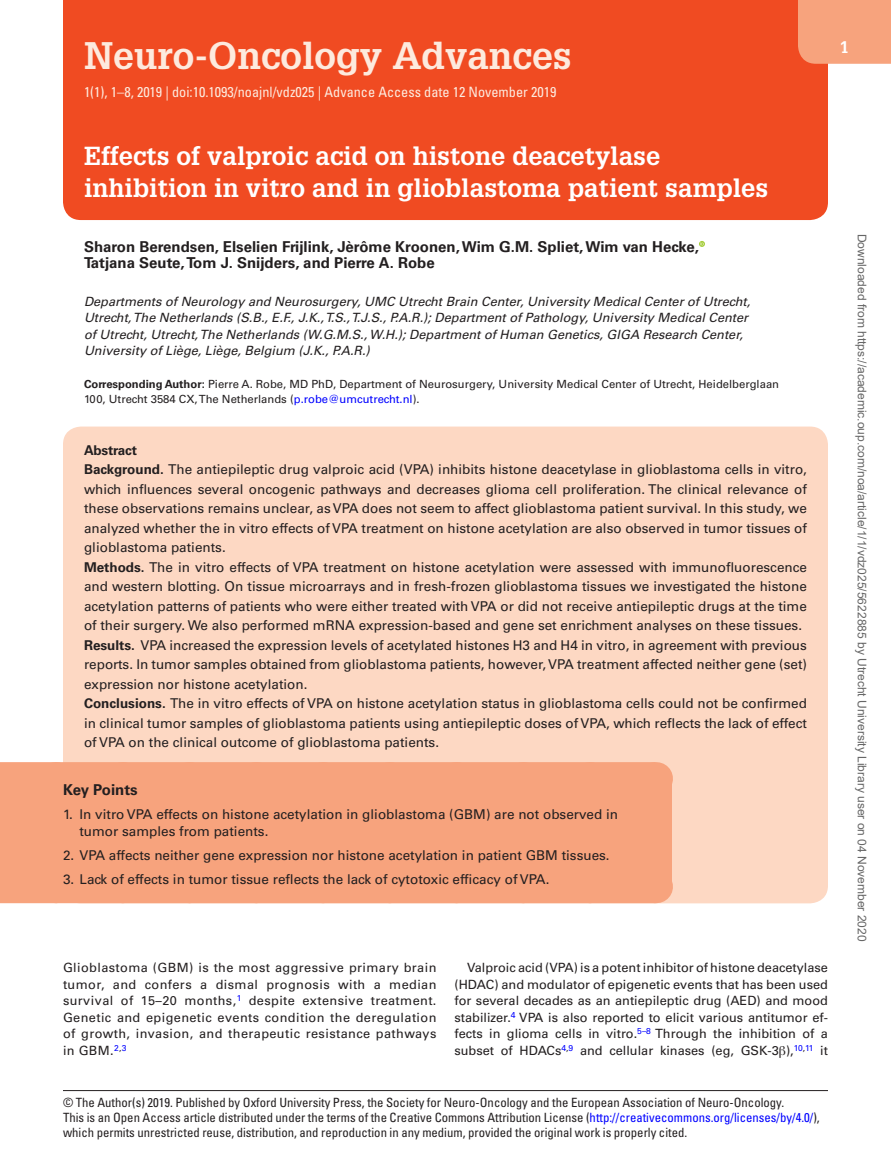
<style>
.page{position:relative;width:891px;height:1175px;background:#fff}
.page>*{position:absolute;margin:0;border:0;box-sizing:border-box;transform-origin:0 0}
.t1{font:700 37.5px "Glypha LT Std";color:#fdeade}
.t2{font:700 25.5px/31.5px "Glypha LT Std";color:#fff}
.t3{font:700 16.5px "Glypha LT Std";color:#fff}
.t4{font:700 15px/16.5px "Univers LT Std";color:#231f20}
.t5{font:condensed 14.25px "Univers LT Std";color:#fdeade}
.t6{font:13.5px/19.5px "Univers LT Std";color:#231f20}
.t7{font:12.75px/16.5px "Univers LT Std";letter-spacing:.005em;color:#231f20;text-align:justify}
.t8{font:condensed 12.75px/15px "Univers LT Std";color:#231f20}
.t9{font:italic 12.75px/16.5px "Univers LT Std";color:#231f20}
.t10{font:12px "Arial";color:#666}
.t11{font:11.25px/15px "Univers LT Std";color:#231f20}
.s1{font-weight:700}
.s2{color:#00f}
.s3{font-family:"Gandhari Unicode"}
</style>
<div class="page">
<div style="left:63px;top:0;width:765px;height:166px;background:#f04b22"></div>
<div style="left:798px;top:0;width:93px;height:64px;background:#f7a37d"></div>
<hr style="left:63px;top:1090px;width:765px;height:1px;background:#231f20">
<div style="left:63px;top:426px;width:765px;height:477px;background:#fdd8c3;border-radius:18px"></div>
<div style="left:0;top:779px;width:672px;height:35px;background:#f7a37d"></div>
<div style="left:0;top:762px;width:656px;height:33px;background:#f7a37d"></div>
<hr style="left:656px;top:762px;width:1px;height:33px;background:#f7a37d">
<div style="left:0;top:796px;width:672px;height:57px;background:#f7a37d"></div>
<div style="left:0;top:836px;width:672px;height:41px;background:#f7a37d"></div>
<div style="left:0;top:860px;width:672px;height:27px;background:#f7a37d"></div>
<div style="left:0;top:870px;width:656px;height:33px;background:#f7a37d"></div>
<hr style="left:656px;top:870px;width:1px;height:33px;background:#f7a37d">
<svg style="left:699px;top:241px;width:6px;height:6px"></svg>
<div style="left:63px;top:166px;width:765px;height:54px;background:#f04b22"></div>
<h1 class="t1" style="left:84px;top:32px;width:489px">Neuro-Oncology Advances</h1>
<p class="t5" style="left:84px;top:83px;width:474px">1(1), 1–8, 2019 | doi:10.1093/noajnl/vdz025 | Advance Access date 12 November 2019</p>
<p class="t3" style="left:840px;top:37px;width:11px">1</p>
<h2 class="t2" style="left:84px;top:140px;width:686px">Effects of valproic acid on histone deacetylase inhibition in vitro and in glioblastoma patient samples</h2>
<p class="t4" style="left:84px;top:238px;width:616px">Sharon Berendsen, Elselien Frijlink, Jèrôme Kroonen, Wim G.M. Spliet, Wim van Hecke,<br>Tatjana Seute, Tom J. Snijders, and Pierre A. Robe</p>
<p class="t9" style="left:84px;top:293px;width:668px">Departments of Neurology and Neurosurgery, UMC Utrecht Brain Center, University Medical Center of Utrecht, Utrecht, The Netherlands (S.B., E.F., J.K., T.S., T.J.S., P.A.R.); Department of Pathology, University Medical Center of Utrecht, Utrecht, The Netherlands (W.G.M.S., W.H.); Department of Human Genetics, GIGA Research Center, University of Liège, Liège, Belgium (J.K., P.A.R.)</p>
<p class="t11" style="left:84px;top:376px;width:697px"><span class="s1">Corresponding Author:</span> Pierre A. Robe, MD PhD, Department of Neurosurgery, University Medical Center of Utrecht, Heidelberglaan<br>100, Utrecht 3584 CX, The Netherlands (<span class="s2">p.robe@umcutrecht.nl</span>).</p>
<p class="t6" style="left:84px;top:440px;width:725px"><span class="s1">Abstract<br>Background.</span> The antiepileptic drug valproic acid (VPA) inhibits histone deacetylase in glioblastoma cells in vitro, which influences several oncogenic pathways and decreases glioma cell proliferation. The clinical relevance of these observations remains unclear, as VPA does not seem to affect glioblastoma patient survival. In this study, we analyzed whether the in vitro effects of VPA treatment on histone acetylation are also observed in tumor tissues of glioblastoma patients.<br><span class="s1">Methods.</span> The in vitro effects of VPA treatment on histone acetylation were assessed with immunofluorescence and western blotting. On tissue microarrays and in fresh-frozen glioblastoma tissues we investigated the histone acetylation patterns of patients who were either treated with VPA or did not receive antiepileptic drugs at the time of their surgery. We also performed mRNA expression-based and gene set enrichment analyses on these tissues.<br><span class="s1">Results.</span> VPA increased the expression levels of acetylated histones H3 and H4 in vitro, in agreement with previous reports. In tumor samples obtained from glioblastoma patients, however, VPA treatment affected neither gene (set) expression nor histone acetylation.<br><span class="s1">Conclusions.</span> The in vitro effects of VPA on histone acetylation status in glioblastoma cells could not be confirmed in clinical tumor samples of glioblastoma patients using antiepileptic doses of VPA, which reflects the lack of effect of VPA on the clinical outcome of glioblastoma patients.</p>
<p class="t4" style="left:63px;top:781px;width:76px">Key Points</p>
<p class="t6" style="left:79px;top:806px;width:540px;line-height:16.5px;text-indent:-16px">1. In vitro VPA effects on histone acetylation in glioblastoma (GBM) are not observed in tumor samples from patients.</p>
<p class="t6" style="left:63px;top:845px;width:548px">2. VPA affects neither gene expression nor histone acetylation in patient GBM tissues.</p>
<p class="t6" style="left:63px;top:869px;width:488px">3. Lack of effects in tumor tissue reflects the lack of cytotoxic efficacy of VPA.</p>
<p class="t7" style="left:63px;top:959px;width:375px">Glioblastoma (GBM) is the most aggressive primary brain tumor, and confers a dismal prognosis with a median survival of 15–20 months,<sup>1</sup> despite extensive treatment.<br>Genetic and epigenetic events condition the deregulation of growth, invasion, and therapeutic resistance pathways in GBM.<sup>2</sup><sup>,</sup><sup>3</sup></p>
<p class="t7" style="left:454px;top:959px;width:375px;text-indent:13px">Valproic acid (VPA) is a potent inhibitor of histone deacetylase (HDAC) and modulator of epigenetic events that has been used for several decades as an antiepileptic drug (AED) and mood stabilizer.<sup>4</sup> VPA is also reported to elicit various antitumor ef&shy;fects in glioma cells in vitro.<sup>5–8</sup> Through the inhibition of a subset of HDACs<sup>4</sup><sup>,</sup><sup>9</sup> and cellular kinases (eg, GSK-3<span class="s3">β</span>),<sup>10</sup><sup>,</sup><sup>11</sup> it</p>
<p class="t8" style="left:63px;top:1095px;width:723px">© The Author(s) 2019. Published by Oxford University Press, the Society for Neuro-Oncology and the European Association of Neuro-Oncology.</p>
<p class="t8" style="left:63px;top:1110px;width:758px">This is an Open Access article distributed under the terms of the Creative Commons Attribution License (<span class="s2">http://creativecommons.org/licenses/by/4.0/</span>), which permits unrestricted reuse, distribution, and reproduction in any medium, provided the original work is properly cited.</p>
<p class="t10" style="left:866px;top:234px;width:709px;rotate:90deg">Downloaded from https://academic.oup.com/noa/article/1/1/vdz025/5622885 by Utrecht University Library user on 04 November 2020</p>
</div>
